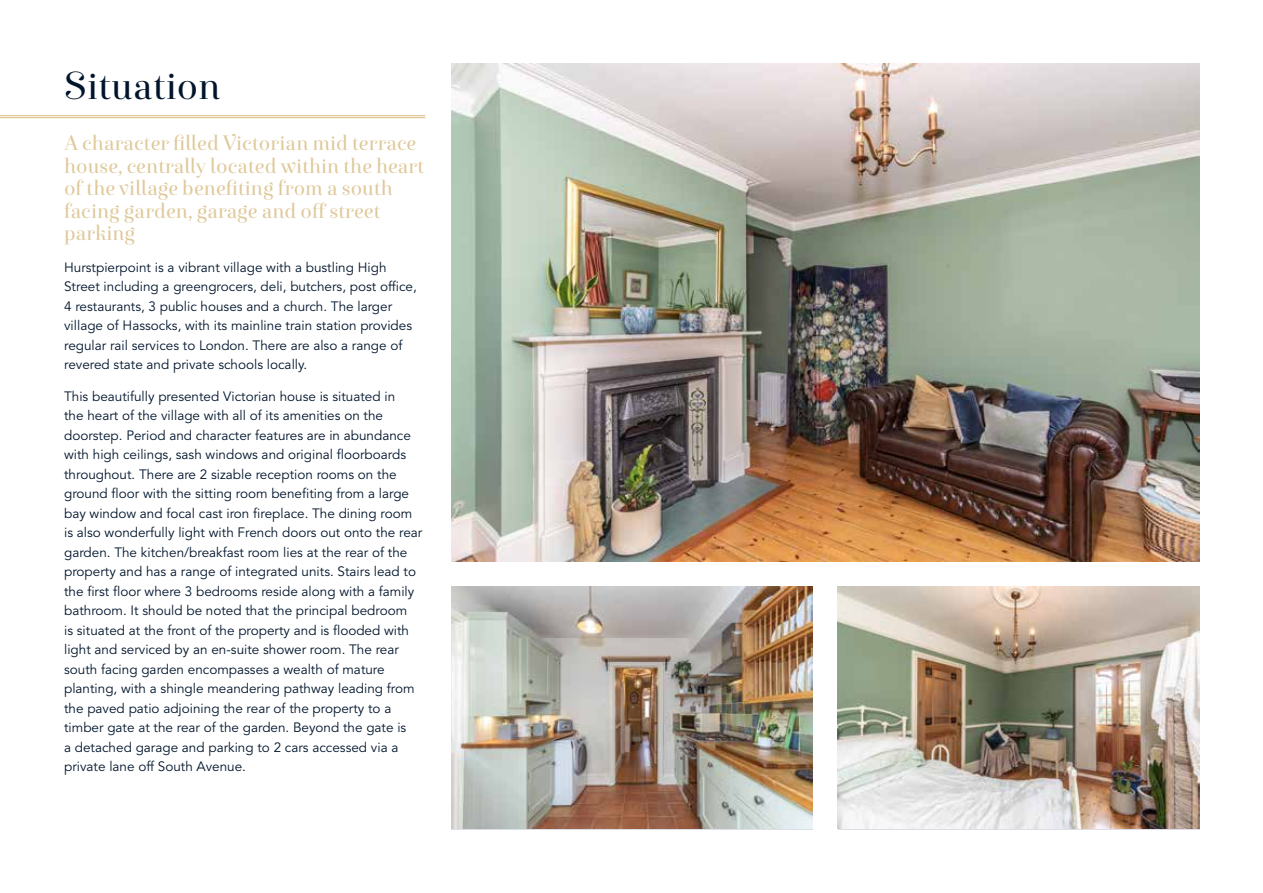
<style>
.page{position:relative;width:1263px;height:893px;background:#fff}
.page>*{position:absolute;margin:0;border:0;box-sizing:border-box;transform-origin:0 0}
.t1{font:39px "Exquise FY";color:#00152c}
.t2{font:21px/22.5px "Exquise FY";color:#dfc99a}
.t3{font:13.5px/19.5px "Avenir LT Std";color:#00152c}
</style>
<div class="page">
<hr style="left:0;top:115px;width:425px;height:1px;background:#dfc99a">
<hr style="left:0;top:117px;width:425px;height:1px;background:#dfc99a">
<img style="left:451px;top:64px;width:748px;height:497px">
<img style="left:451px;top:587px;width:361px;height:241px">
<img style="left:838px;top:587px;width:361px;height:241px">
<h1 class="t1" style="left:64px;top:62px;width:159px">Situation</h1>
<h2 class="t2" style="left:64px;top:132px;width:362px">A character filled Victorian mid terrace house, centrally located within the heart of the village benefiting from a south facing garden, garage and off street parking</h2>
<p class="t3" style="left:64px;top:258px;width:354px">Hurstpierpoint is a vibrant village with a bustling High Street including a greengrocers, deli, butchers, post office, 4 restaurants, 3 public houses and a church. The larger village of Hassocks, with its mainline train station provides regular rail services to London. There are also a range of revered state and private schools locally.</p>
<p class="t3" style="left:64px;top:387px;width:360px">This beautifully presented Victorian house is situated in<br>the heart of the village with all of its amenities on the doorstep. Period and character features are in abundance with high ceilings, sash windows and original floorboards throughout. There are 2 sizable reception rooms on the ground floor with the sitting room benefiting from a large bay window and focal cast iron fireplace. The dining room is also wonderfully light with French doors out onto the rear garden. The kitchen/breakfast room lies at the rear of the property and has a range of integrated units. Stairs lead to the first floor where 3 bedrooms reside along with a family bathroom. It should be noted that the principal bedroom<br>is situated at the front of the property and is flooded with light and serviced by an en-suite shower room. The rear south facing garden encompasses a wealth of mature planting, with a shingle meandering pathway leading from the paved patio adjoining the rear of the property to a timber gate at the rear of the garden. Beyond the gate is<br>a detached garage and parking to 2 cars accessed via a private lane off South Avenue.</p>
</div>
